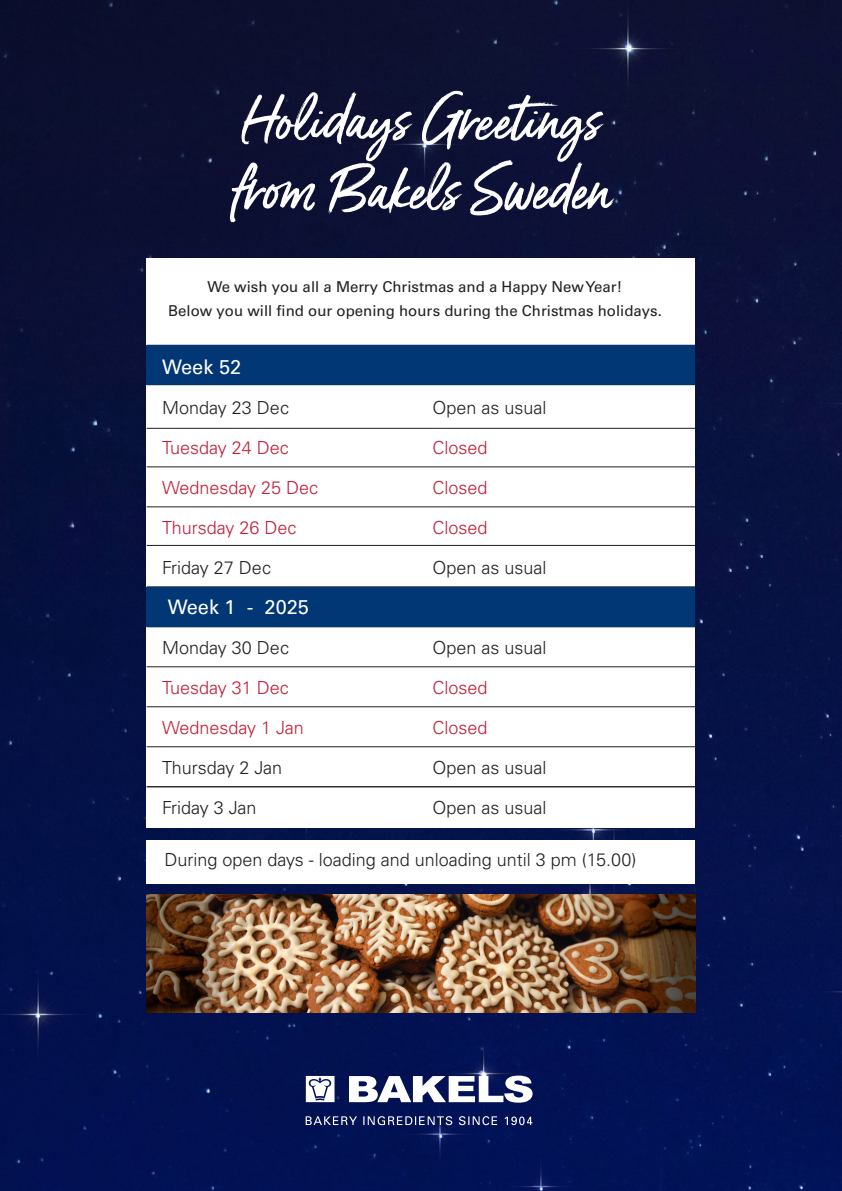
<style>
.page{position:relative;width:842px;height:1191px;background:#fff}
.page>*{position:absolute;margin:0;border:0;box-sizing:border-box;transform-origin:0 0}
.t1{font:60px "Gotcha";color:#fff}
.t2{font:20px "Univers LT Std";color:#fff}
.t3{font:300 18px "Univers LT Std";color:#231f20}
.t4{font:300 18px "Univers LT Std";color:#c31f39}
.t5{font:15px "Univers LT Std";color:#231f20}
</style>
<div class="page">
<img style="left:0;top:0;width:842px;height:1191px">
<div style="left:147px;top:258px;width:548px;height:570px;background:#fff"></div>
<hr style="left:147px;top:384px;width:548px;height:1px;background:#231f20">
<hr style="left:147px;top:428px;width:548px;height:1px;background:#231f20">
<hr style="left:147px;top:506px;width:548px;height:1px;background:#231f20">
<hr style="left:147px;top:466px;width:548px;height:1px;background:#231f20">
<hr style="left:147px;top:545px;width:548px;height:1px;background:#231f20">
<hr style="left:147px;top:666px;width:548px;height:1px;background:#231f20">
<hr style="left:147px;top:746px;width:548px;height:1px;background:#231f20">
<hr style="left:147px;top:626px;width:548px;height:1px;background:#231f20">
<hr style="left:147px;top:706px;width:548px;height:1px;background:#231f20">
<hr style="left:147px;top:786px;width:548px;height:1px;background:#231f20">
<div style="left:147px;top:345px;width:548px;height:39px;background:#013775"></div>
<div style="left:147px;top:586px;width:548px;height:40px;background:#013775"></div>
<img style="left:147px;top:894px;width:548px;height:118px">
<svg style="left:306px;top:1076px;width:29px;height:26px"></svg>
<svg style="left:349px;top:1075px;width:184px;height:27px"></svg>
<svg style="left:306px;top:1116px;width:226px;height:9px;background:#495485"></svg>
<div style="left:147px;top:840px;width:548px;height:43px;background:#fff"></div>
<p class="t1" style="left:242px;top:79px;width:359px">Holidays Greetings</p>
<p class="t1" style="left:232px;top:149px;width:380px">from Bakels Sweden</p>
<p class="t5" style="left:208px;top:277px;width:416px">We wish you all a Merry Christmas and a Happy New Year!</p>
<p class="t5" style="left:168px;top:301px;width:495px">Below you will find our opening hours during the Christmas holidays.</p>
<p class="t2" style="left:162px;top:355px;width:80px">Week 52</p>
<p class="t3" style="left:162px;top:397px;width:128px">Monday 23 Dec</p>
<p class="t3" style="left:432px;top:397px;width:116px">Open as usual</p>
<p class="t4" style="left:162px;top:437px;width:128px">Tuesday 24 Dec</p>
<p class="t4" style="left:432px;top:437px;width:57px">Closed</p>
<p class="t4" style="left:162px;top:477px;width:157px">Wednesday 25 Dec</p>
<p class="t4" style="left:432px;top:477px;width:57px">Closed</p>
<p class="t4" style="left:162px;top:517px;width:136px">Thursday 26 Dec</p>
<p class="t4" style="left:432px;top:517px;width:57px">Closed</p>
<p class="t3" style="left:162px;top:557px;width:110px">Friday 27 Dec</p>
<p class="t3" style="left:432px;top:557px;width:116px">Open as usual</p>
<p class="t2" style="left:168px;top:595px;width:143px">Week 1 - 2025</p>
<p class="t3" style="left:162px;top:637px;width:128px">Monday 30 Dec</p>
<p class="t3" style="left:432px;top:637px;width:116px">Open as usual</p>
<p class="t4" style="left:162px;top:677px;width:128px">Tuesday 31 Dec</p>
<p class="t4" style="left:432px;top:677px;width:57px">Closed</p>
<p class="t4" style="left:162px;top:717px;width:143px">Wednesday 1 Jan</p>
<p class="t4" style="left:432px;top:717px;width:57px">Closed</p>
<p class="t3" style="left:162px;top:757px;width:121px">Thursday 2 Jan</p>
<p class="t3" style="left:432px;top:757px;width:116px">Open as usual</p>
<p class="t3" style="left:162px;top:797px;width:96px">Friday 3 Jan</p>
<p class="t3" style="left:432px;top:797px;width:116px">Open as usual</p>
<p class="t3" style="left:164px;top:848px;width:473px">During open days - loading and unloading until 3 pm (15.00)</p>
</div>
